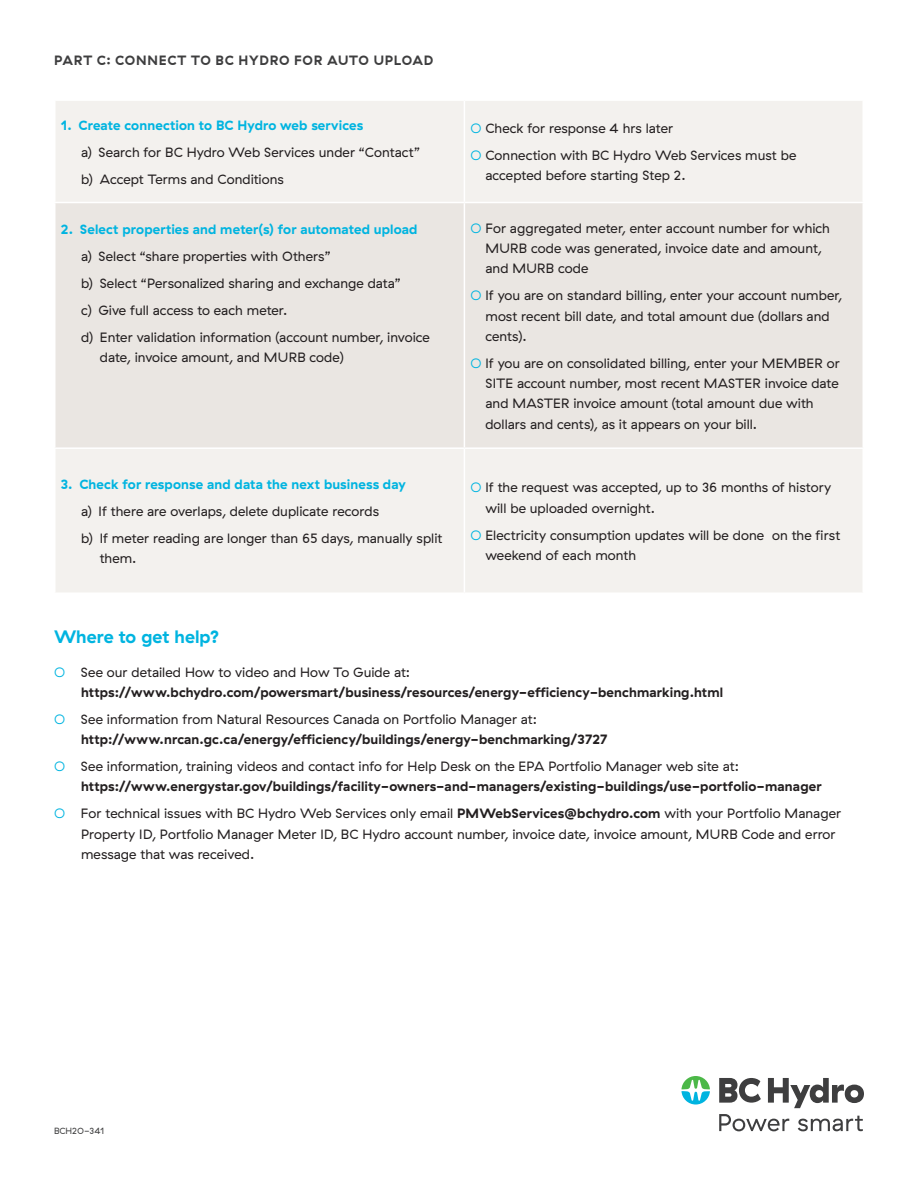
<style>
.page{position:relative;width:918px;height:1188px;background:#fff}
.page>*{position:absolute;margin:0;border:0;box-sizing:border-box;transform-origin:0 0}
.t1{font:700 18px "GT Haptik";color:#00b4e0}
.t2{font:13.5px/20.2px "GT Haptik";letter-spacing:.005em;color:#231f20}
.t3{font:700 13.5px/20.2px "GT Haptik";letter-spacing:.01em;color:#231f20}
.t4{font:700 13.5px "GT Haptik";letter-spacing:.01em;color:#00b4e0}
.t5{font:700 13.5px "GT Haptik";letter-spacing:.055em;color:#3e3e3f}
.t6{font:9px "GT Haptik";color:#3e3e3f}
.s1{color:#00b4e0}
.s2{font-weight:400;color:#00b4e0}
.s3{font-weight:400}
.s4{font-weight:700}
</style>
<div class="page">
<div style="left:56px;top:101px;width:806px;height:491px;background:#f3f1ee"></div>
<div style="left:56px;top:203px;width:806px;height:244px;background:#eae6e2"></div>
<hr style="left:464px;top:101px;width:1px;height:101px;background:#fff">
<hr style="left:54px;top:202px;width:410px;height:1px;background:#fff">
<hr style="left:464px;top:202px;width:400px;height:1px;background:#fff">
<hr style="left:464px;top:203px;width:1px;height:244px;background:#fff">
<hr style="left:54px;top:447px;width:410px;height:2px;background:#fff">
<hr style="left:464px;top:447px;width:400px;height:2px;background:#fff">
<hr style="left:464px;top:449px;width:1px;height:144px;background:#fff">
<svg style="left:681px;top:1076px;width:29px;height:29px"></svg>
<svg style="left:719px;top:1078px;width:42px;height:25px"></svg>
<svg style="left:768px;top:1078px;width:96px;height:30px"></svg>
<svg style="left:719px;top:1114px;width:70px;height:17px"></svg>
<svg style="left:798px;top:1116px;width:65px;height:15px"></svg>
<p class="t5" style="left:54px;top:52px;width:381px">PART C: CONNECT TO BC HYDRO FOR AUTO UPLOAD</p>
<p class="t4" style="left:61px;top:117px;width:304px">1. Create connection to BC Hydro web services</p>
<p class="t2" style="left:81px;top:142px;width:341px">a) Search for BC Hydro Web Services under “Contact”</p>
<p class="t2" style="left:81px;top:169px;width:204px">b) Accept Terms and Conditions</p>
<p class="t4" style="left:61px;top:220px;width:358px">2. Select properties and meter(s) for automated upload</p>
<p class="t2" style="left:81px;top:246px;width:251px">a) Select “share properties with Others”</p>
<p class="t2" style="left:81px;top:273px;width:321px">b) Select “Personalized sharing and exchange data”</p>
<p class="t2" style="left:81px;top:300px;width:208px">c) Give full access to each meter.</p>
<p class="t2" style="left:100px;top:327px;width:331px;text-indent:-19px">d) Enter validation information (account number, invoice date, invoice amount, and MURB code)</p>
<p class="t4" style="left:61px;top:476px;width:346px">3. Check for response and data the next business day</p>
<p class="t2" style="left:81px;top:501px;width:299px">a) If there are overlaps, delete duplicate records</p>
<p class="t2" style="left:100px;top:528px;width:344px;text-indent:-19px">b) If meter reading are longer than 65 days, manually split them.</p>
<p class="t2" style="left:470px;top:118px;width:204px"><span class="s1">○</span> Check for response 4 hrs later</p>
<p class="t2" style="left:485px;top:145px;width:312px;text-indent:-15px"><span class="s1">○</span> Connection with BC Hydro Web Services must be accepted before starting Step 2.</p>
<p class="t2" style="left:485px;top:218px;width:346px;text-indent:-15px"><span class="s1">○</span> For aggregated meter, enter account number for which<br>MURB code was generated, invoice date and amount, and MURB code</p>
<p class="t2" style="left:485px;top:286px;width:358px;text-indent:-15px"><span class="s1">○</span> If you are on standard billing, enter your account number, most recent bill date, and total amount due (dollars and cents).</p>
<p class="t2" style="left:485px;top:353px;width:356px;text-indent:-15px"><span class="s1">○</span> If you are on consolidated billing, enter your MEMBER or SITE account number, most recent MASTER invoice date and MASTER invoice amount (total amount due with dollars and cents), as it appears on your bill.</p>
<p class="t2" style="left:485px;top:478px;width:347px;text-indent:-15px"><span class="s1">○</span> If the request was accepted, up to 36 months of history will be uploaded overnight.</p>
<p class="t2" style="left:485px;top:525px;width:356px;text-indent:-15px"><span class="s1">○</span> Electricity consumption updates will be done on the first weekend of each month</p>
<p class="t1" style="left:54px;top:625px;width:167px">Where to get help?</p>
<p class="t3" style="left:81px;top:662px;width:644px;text-indent:-27px"><span class="s2">○</span> <span class="s3">See our detailed How to video and How To Guide at: </span>https://www.bchydro.com/powersmart/business/resources/energy-efficiency-benchmarking.html</p>
<p class="t3" style="left:81px;top:709px;width:528px;text-indent:-27px"><span class="s2">○</span> <span class="s3">See information from Natural Resources Canada on Portfolio Manager at: </span>http://www.nrcan.gc.ca/energy/efficiency/buildings/energy-benchmarking/3727</p>
<p class="t3" style="left:81px;top:757px;width:742px;text-indent:-27px"><span class="s2">○</span> <span class="s3">See information, training videos and contact info for Help Desk on the EPA Portfolio Manager web site at: </span>https://www.energystar.gov/buildings/facility-owners-and-managers/existing-buildings/use-portfolio-manager</p>
<p class="t2" style="left:81px;top:804px;width:762px;text-indent:-27px"><span class="s1">○</span> For technical issues with BC Hydro Web Services only email <span class="s4">PMWebServices@bchydro.com</span> with your Portfolio Manager<br>Property ID, Portfolio Manager Meter ID, BC Hydro account number, invoice date, invoice amount, MURB Code and error message that was received.</p>
<p class="t6" style="left:54px;top:1126px;width:52px">BCH20-341</p>
</div>
